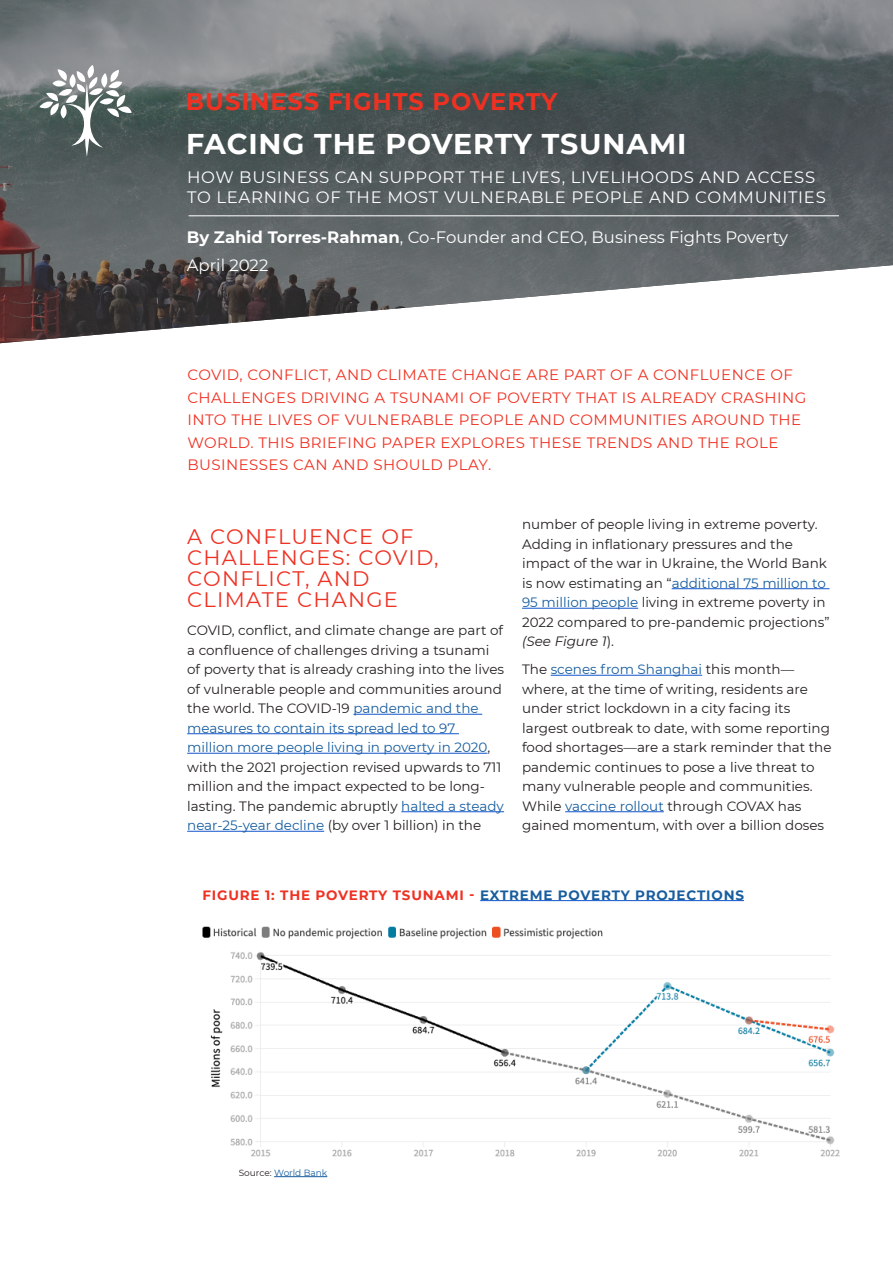
<style>
.page{position:relative;width:893px;height:1263px;background:#fff}
.page>*{position:absolute;margin:0;border:0;box-sizing:border-box;transform-origin:0 0}
.t1{font:700 28.5px "Montserrat";letter-spacing:.03em;color:#fff}
.t2{font:700 24px "Montserrat";letter-spacing:.04em;color:#ef3122}
.Sub_large{font:21px/21px "Montserrat";letter-spacing:.06em;color:#ef3122}
.Body{font:16.5px/20.4px "Montserrat";letter-spacing:.04em;color:#fff}
.Body-2{font:16.5px "Montserrat";color:#fff}
._1st_para{font:15px/22.5px "Montserrat";letter-spacing:.03em;color:#ef3122}
.Body-3{font:13.5px/19.5px "Montserrat";color:#231f20}
.Sub_Small{font:700 13.5px "Montserrat";letter-spacing:.06em;color:#ef3122}
.t3{font:9px "Montserrat";color:#175d9e}
.s1{font-weight:700}
.s2{color:#175d9e}
.s3{font-style:italic}
.s4{color:#231f20}
</style>
<div class="page">
<hr style="left:274px;top:1176px;width:53px;height:1px;background:#175d9e">
<svg style="left:0;top:0;width:893px;height:344px;background:#707677"></svg>
<hr style="left:353px;top:714px;width:129px;height:1px;background:#15c">
<hr style="left:187px;top:733px;width:272px;height:1px;background:#15c">
<hr style="left:187px;top:753px;width:300px;height:1px;background:#15c">
<hr style="left:401px;top:811px;width:103px;height:1px;background:#15c">
<hr style="left:187px;top:831px;width:137px;height:1px;background:#15c">
<hr style="left:672px;top:588px;width:157px;height:1px;background:#15c">
<hr style="left:522px;top:608px;width:116px;height:1px;background:#15c">
<hr style="left:551px;top:675px;width:151px;height:1px;background:#15c">
<hr style="left:565px;top:811px;width:99px;height:1px;background:#15c">
<hr style="left:189px;top:215px;width:650px;height:1px;background:#fff">
<img style="left:202px;top:926px;width:638px;height:231px">
<hr style="left:480px;top:900px;width:264px;height:1px;background:#15c">
<svg style="left:39px;top:65px;width:93px;height:91px"></svg>
<p class="t2" style="left:186px;top:84px;width:373px">BUSINESS FIGHTS POVERTY</p>
<p class="t1" style="left:186px;top:123px;width:502px">FACING THE POVERTY TSUNAMI</p>
<p class="Body" style="left:187px;top:166px;width:640px">HOW BUSINESS CAN SUPPORT THE LIVES, LIVELIHOODS AND ACCESS<br>TO LEARNING OF THE MOST VULNERABLE PEOPLE AND COMMUNITIES</p>
<p class="Body-2" style="left:187px;top:226px;width:603px"><span class="s1">By Zahid Torres-Rahman</span>, Co-Founder and CEO, Business Fights Poverty</p>
<p class="Body-2" style="left:187px;top:254px;width:83px">April 2022</p>
<p class="_1st_para" style="left:187px;top:363px;width:620px">COVID, CONFLICT, AND CLIMATE CHANGE ARE PART OF A CONFLUENCE OF CHALLENGES DRIVING A TSUNAMI OF POVERTY THAT IS ALREADY CRASHING INTO THE LIVES OF VULNERABLE PEOPLE AND COMMUNITIES AROUND THE WORLD. THIS BRIEFING PAPER EXPLORES THESE TRENDS AND THE ROLE BUSINESSES CAN AND SHOULD PLAY.</p>
<p class="Sub_large" style="left:187px;top:525px;width:253px">A CONFLUENCE OF<br>CHALLENGES: COVID,<br>CONFLICT, AND<br>CLIMATE CHANGE</p>
<p class="Body-3" style="left:187px;top:620px;width:318px">COVID, conflict, and climate change are part of a confluence of challenges driving a tsunami of poverty that is already crashing into the lives of vulnerable people and communities around the world. The COVID-19 <span class="s2">pandemic and the measures to contain its spread led to 97 million more people living in poverty in 2020</span>, with the 2021 projection revised upwards to 711 million and the impact expected to be long&shy;lasting. The pandemic abruptly <span class="s2">halted a steady near-25-year decline</span> (by over 1 billion) in the</p>
<p class="Body-3" style="left:522px;top:514px;width:309px">number of people living in extreme poverty.<br>Adding in inflationary pressures and the impact of the war in Ukraine, the World Bank is now estimating an “<span class="s2">additional 75 million to 95 million people</span> living in extreme poverty in 2022 compared to pre-pandemic projections” <span class="s3">(See Figure 1</span>).</p>
<p class="Body-3" style="left:522px;top:659px;width:311px">The <span class="s2">scenes from Shanghai</span> this month— where, at the time of writing, residents are under strict lockdown in a city facing its largest outbreak to date, with some reporting food shortages—are a stark reminder that the pandemic continues to pose a live threat to many vulnerable people and communities.<br>While <span class="s2">vaccine rollout</span> through COVAX has gained momentum, with over a billion doses</p>
<p class="Sub_Small" style="left:203px;top:885px;width:543px">FIGURE 1: THE POVERTY TSUNAMI - <span class="s2">EXTREME POVERTY PROJECTIONS</span></p>
<p class="t3" style="left:239px;top:1166px;width:90px"><span class="s4">Source:</span> World Bank</p>
</div>
